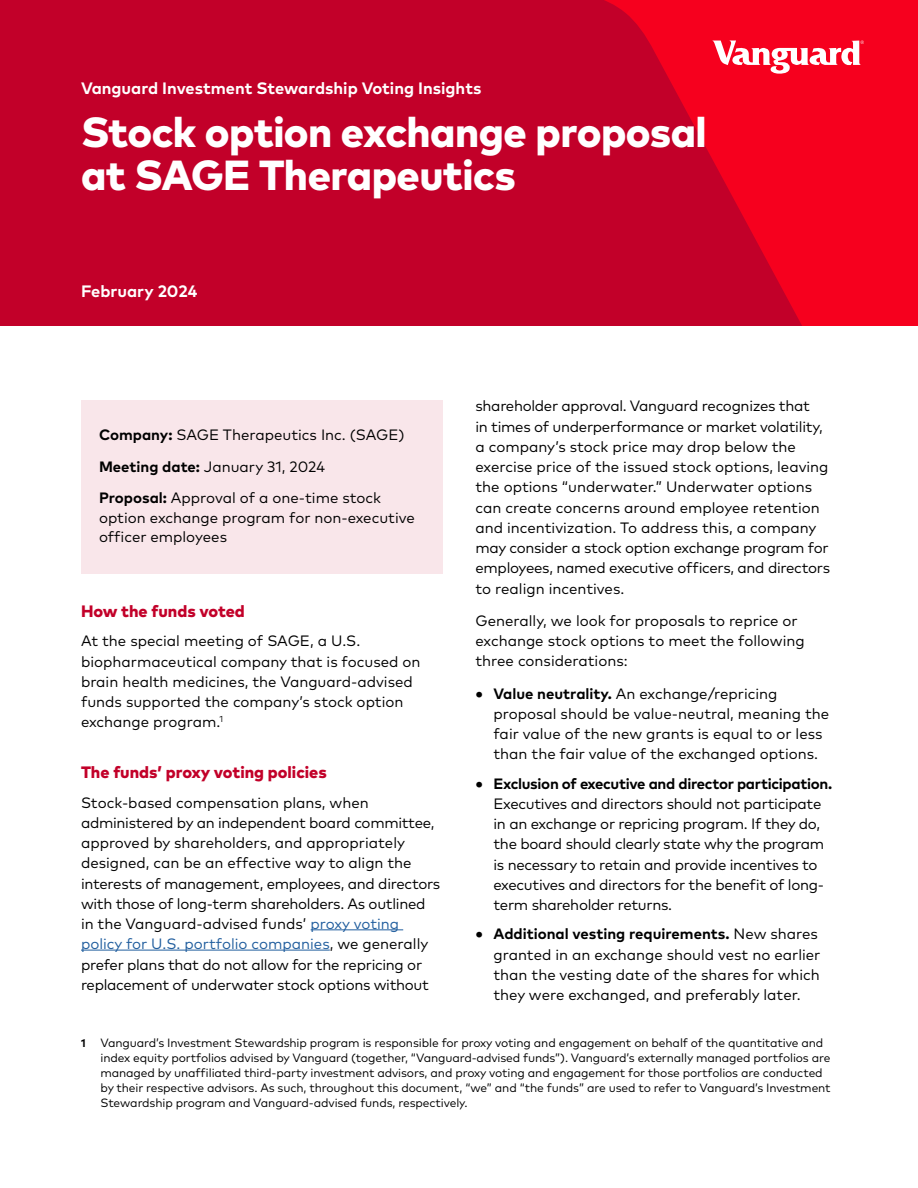
<style>
.page{position:relative;width:918px;height:1188px;background:#fff}
.page>*{position:absolute;margin:0;border:0;box-sizing:border-box;transform-origin:0 0}
.t1{font:800 42px/43.5px "Mark Pro";letter-spacing:-.015em;color:#fff}
.t2{font:700 16.5px "Mark Pro";color:#fff}
.t3{font:800 16.5px "Mark Pro";color:#c20029}
.t4{font:15px/20.2px "Mark Pro";color:#000}
.t5{font:15px/20.2px "Mark Pro";letter-spacing:-.02em;color:#000}
.t6{font:12px/15px "Mark Pro";letter-spacing:-.01em;color:#000}
.s1{font-weight:700}
.s2{color:#215e9e}
.s3{font-weight:800;font-size:16.5px}
.s4{font-weight:700;font-size:11.25px}
</style>
<div class="page">
<div style="left:243px;top:0;width:675px;height:326px;background:#f6001e"></div>
<svg style="left:0;top:0;width:864px;height:326px;fill:#c20029"></svg>
<svg style="left:712px;top:41px;width:152px;height:33px"></svg>
<div style="left:81px;top:400px;width:361px;height:72px;background:#f9e6ea"></div>
<div style="left:81px;top:463px;width:361px;height:111px;background:#f9e6ea"></div>
<hr style="left:311px;top:930px;width:92px;height:1px;background:#215e9e">
<hr style="left:81px;top:950px;width:249px;height:1px;background:#215e9e">
<p class="t2" style="left:81px;top:76px;width:402px">Vanguard Investment Stewardship Voting Insights</p>
<h1 class="t1" style="left:81px;top:106px;width:627px">Stock option exchange proposal at SAGE Therapeutics</h1>
<p class="t2" style="left:81px;top:278px;width:118px">February 2024</p>
<p class="t4" style="left:99px;top:418px;width:307px;line-height:31.5px"><span class="s1">Company:</span> SAGE Therapeutics Inc. (SAGE)<br><span class="s1">Meeting date:</span> January 31, 2024<br><span class="s1">Proposal:</span> Approval of a one-time stock</p>
<p class="t4" style="left:99px;top:506px;width:317px;line-height:19.5px">option exchange program for non-executive officer employees</p>
<p class="t3" style="left:81px;top:599px;width:165px">How the funds voted</p>
<p class="t4" style="left:81px;top:630px;width:341px">At the special meeting of SAGE, a U.S. biopharmaceutical company that is focused on brain health medicines, the Vanguard-advised funds supported the company’s stock option exchange program.<sup>1</sup></p>
<p class="t3" style="left:81px;top:760px;width:247px">The funds’ proxy voting policies</p>
<p class="t5" style="left:81px;top:791px;width:361px">Stock-based compensation plans, when administered by an independent board committee, approved by shareholders, and appropriately designed, can be an effective way to align the interests of management, employees, and directors with those of long-term shareholders. As outlined in the Vanguard-advised funds’ <span class="s2">proxy voting policy for U.S. portfolio companies</span>, we generally prefer plans that do not allow for the repricing or replacement of underwater stock options without</p>
<p class="t4" style="left:476px;top:395px;width:356px">shareholder approval. Vanguard recognizes that<br>in times of underperformance or market volatility, a company’s stock price may drop below the exercise price of the issued stock options, leaving the options “underwater.” Underwater options can create concerns around employee retention and incentivization. To address this, a company may consider a stock option exchange program for employees, named executive officers, and directors to realign incentives.</p>
<p class="t4" style="left:476px;top:609px;width:331px">Generally, we look for proposals to reprice or exchange stock options to meet the following three considerations:</p>
<p class="t4" style="left:494px;top:682px;width:337px;text-indent:-18px"><span class="s3">•</span> <span class="s1">Value neutrality.</span> An exchange/repricing proposal should be value-neutral, meaning the fair value of the new grants is equal to or less than the fair value of the exchanged options.</p>
<p class="t5" style="left:494px;top:772px;width:340px;text-indent:-18px"><span class="s3">•</span> <span class="s1">Exclusion of executive and director participation.<br></span>Executives and directors should not participate in an exchange or repricing program. If they do, the board should clearly state why the program is necessary to retain and provide incentives to executives and directors for the benefit of long&shy;term shareholder returns.</p>
<p class="t4" style="left:494px;top:923px;width:329px;text-indent:-18px"><span class="s3">•</span> <span class="s1">Additional vesting requirements.</span> New shares granted in an exchange should vest no earlier than the vesting date of the shares for which they were exchanged, and preferably later.</p>
<p class="t6" style="left:100px;top:1034px;width:732px;text-indent:-20px"><span class="s4">1</span> Vanguard’s Investment Stewardship program is responsible for proxy voting and engagement on behalf of the quantitative and index equity portfolios advised by Vanguard (together, “Vanguard-advised funds”). Vanguard’s externally managed portfolios are managed by unaffiliated third-party investment advisors, and proxy voting and engagement for those portfolios are conducted by their respective advisors. As such, throughout this document, “we” and “the funds” are used to refer to Vanguard’s Investment Stewardship program and Vanguard-advised funds, respectively.</p>
</div>
